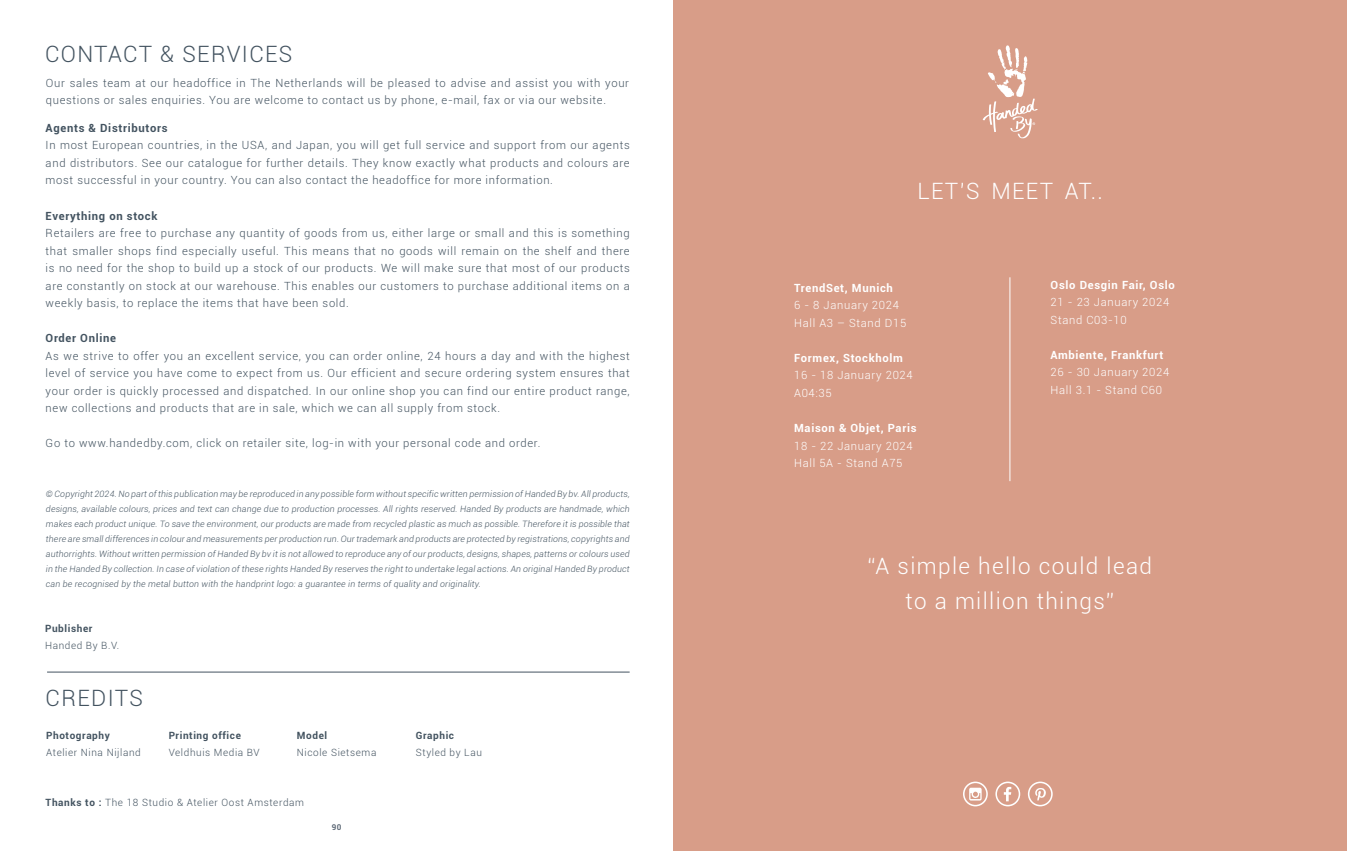
<style>
.page{position:relative;width:1347px;height:851px;background:#fff}
.page>*{position:absolute;margin:0;border:0;box-sizing:border-box;transform-origin:0 0}
.t1{font:300 22.5px/35px "Roboto";letter-spacing:.06em;color:#fff;text-align:center}
.t2{font:300 22.5px "Roboto";letter-spacing:.06em;color:#435360}
.t3{font:300 11.25px/17.5px "Roboto";letter-spacing:.06em;color:#435360;text-align:justify}
.t4{font:300 11.25px/17.5px "Roboto";letter-spacing:.06em;color:#fff}
.t5{font:700 11.25px "Roboto";letter-spacing:.06em;color:#fff}
.t6{font:700 11.25px "Roboto";letter-spacing:.06em;color:#435360}
.t7{font:300 10px "Roboto";letter-spacing:.06em;color:#435360}
.t8{font:700 10px "Roboto";letter-spacing:.06em;color:#435360}
.t9{font:italic 300 8.75px/15px "Roboto";letter-spacing:.02em;color:#435360;text-align:justify}
.t10{font:700 8px "Roboto";color:#5f6a77}
.s1{font-weight:700}
</style>
<div class="page">
<hr style="left:47px;top:671px;width:582px;height:1px;background:#435360">
<div style="left:673px;top:0;width:673px;height:850px;background:#d89d88"></div>
<svg style="left:963px;top:781px;width:24px;height:25px"></svg>
<svg style="left:995px;top:781px;width:25px;height:25px"></svg>
<svg style="left:1027px;top:781px;width:25px;height:25px"></svg>
<hr style="left:1009px;top:277px;width:1px;height:204px;background:#fff">
<svg style="left:982px;top:45px;width:55px;height:93px"></svg>
<h1 class="t2" style="left:45px;top:38px;width:249px">CONTACT &amp; SERVICES</h1>
<p class="t3" style="left:46px;top:74px;width:585px">Our sales team at our headoffice in The Netherlands will be pleased to advise and assist you with your questions or sales enquiries. You are welcome to contact us by phone, e-mail, fax or via our website.</p>
<p class="t6" style="left:46px;top:120px;width:123px">Agents &amp; Distributors</p>
<p class="t3" style="left:46px;top:136px;width:585px">In most European countries, in the USA, and Japan, you will get full service and support from our agents and distributors. See our catalogue for further details. They know exactly what products and colours are most successful in your country. You can also contact the headoffice for more information.</p>
<p class="t6" style="left:46px;top:207px;width:113px">Everything on stock</p>
<p class="t3" style="left:46px;top:224px;width:585px">Retailers are free to purchase any quantity of goods from us, either large or small and this is something that smaller shops find especially useful. This means that no goods will remain on the shelf and there is no need for the shop to build up a stock of our products. We will make sure that most of our products are constantly on stock at our warehouse. This enables our customers to purchase additional items on a weekly basis, to replace the items that have been sold.</p>
<p class="t6" style="left:46px;top:330px;width:72px">Order Online</p>
<p class="t3" style="left:46px;top:346px;width:585px">As we strive to offer you an excellent service, you can order online, 24 hours a day and with the highest level of service you have come to expect from us. Our efficient and secure ordering system ensures that your order is quickly processed and dispatched. In our online shop you can find our entire product range, new collections and products that are in sale, which we can all supply from stock.</p>
<p class="t3" style="left:46px;top:434px;width:496px">Go to www.handedby.com, click on retailer site, log-in with your personal code and order.</p>
<p class="t9" style="left:46px;top:485px;width:585px">© Copyright 2024. No part of this publication may be reproduced in any possible form without specific written permission of Handed By bv. All products, designs, available colours, prices and text can change due to production processes. All rights reserved. Handed By products are handmade, which makes each product unique. To save the environment, our products are made from recycled plastic as much as possible. Therefore it is possible that there are small differences in colour and measurements per production run. Our trademark and products are protected by registrations, copyrights and authorrights. Without written permission of Handed By bv it is not allowed to reproduce any of our products, designs, shapes, patterns or colours used in the Handed By collection. In case of violation of these rights Handed By reserves the right to undertake legal actions. An original Handed By product can be recognised by the metal button with the handprint logo: a guarantee in terms of quality and originality.</p>
<p class="t8" style="left:45px;top:621px;width:49px">Publisher</p>
<p class="t7" style="left:45px;top:638px;width:75px">Handed By B.V.</p>
<h1 class="t2" style="left:46px;top:682px;width:99px">CREDITS</h1>
<p class="t8" style="left:46px;top:728px;width:65px">Photography</p>
<p class="t7" style="left:46px;top:745px;width:96px">Atelier Nina Nijland</p>
<p class="t8" style="left:169px;top:728px;width:74px">Printing office</p>
<p class="t7" style="left:169px;top:745px;width:93px">Veldhuis Media BV</p>
<p class="t8" style="left:297px;top:728px;width:32px">Model</p>
<p class="t7" style="left:297px;top:745px;width:81px">Nicole Sietsema</p>
<p class="t7" style="left:46px;top:795px;width:260px"><span class="s1">Thanks to :</span> The 18 Studio &amp; Atelier Oost Amsterdam</p>
<p class="t10" style="left:332px;top:821px;width:11px">90</p>
<p class="t8" style="left:416px;top:728px;width:40px">Graphic</p>
<p class="t7" style="left:416px;top:745px;width:68px">Styled by Lau</p>
<h1 class="t1" style="left:917px;top:173px;width:187px">LET’S MEET AT..</h1>
<p class="t5" style="left:794px;top:280px;width:100px">TrendSet, Munich</p>
<p class="t4" style="left:794px;top:296px;width:114px">6 - 8 January 2024<br>Hall A3 – Stand D15</p>
<p class="t5" style="left:794px;top:350px;width:110px">Formex, Stockholm</p>
<p class="t4" style="left:794px;top:366px;width:120px">16 - 18 January 2024<br>A04:35</p>
<p class="t5" style="left:794px;top:420px;width:124px">Maison &amp; Objet, Paris</p>
<p class="t4" style="left:794px;top:436px;width:120px">18 - 22 January 2024<br>Hall 5A - Stand A75</p>
<p class="t5" style="left:1050px;top:276px;width:126px">Oslo Desgin Fair, Oslo</p>
<p class="t4" style="left:1050px;top:293px;width:120px">21 - 23 January 2024<br>Stand C03-10</p>
<p class="t5" style="left:1050px;top:346px;width:114px">Ambiente, Frankfurt</p>
<p class="t4" style="left:1050px;top:363px;width:120px">26 - 30 January 2024<br>Hall 3.1 - Stand C60</p>
<h1 class="t1" style="left:867px;top:547px;width:286px">“A simple hello could lead to a million things”</h1>
</div>
